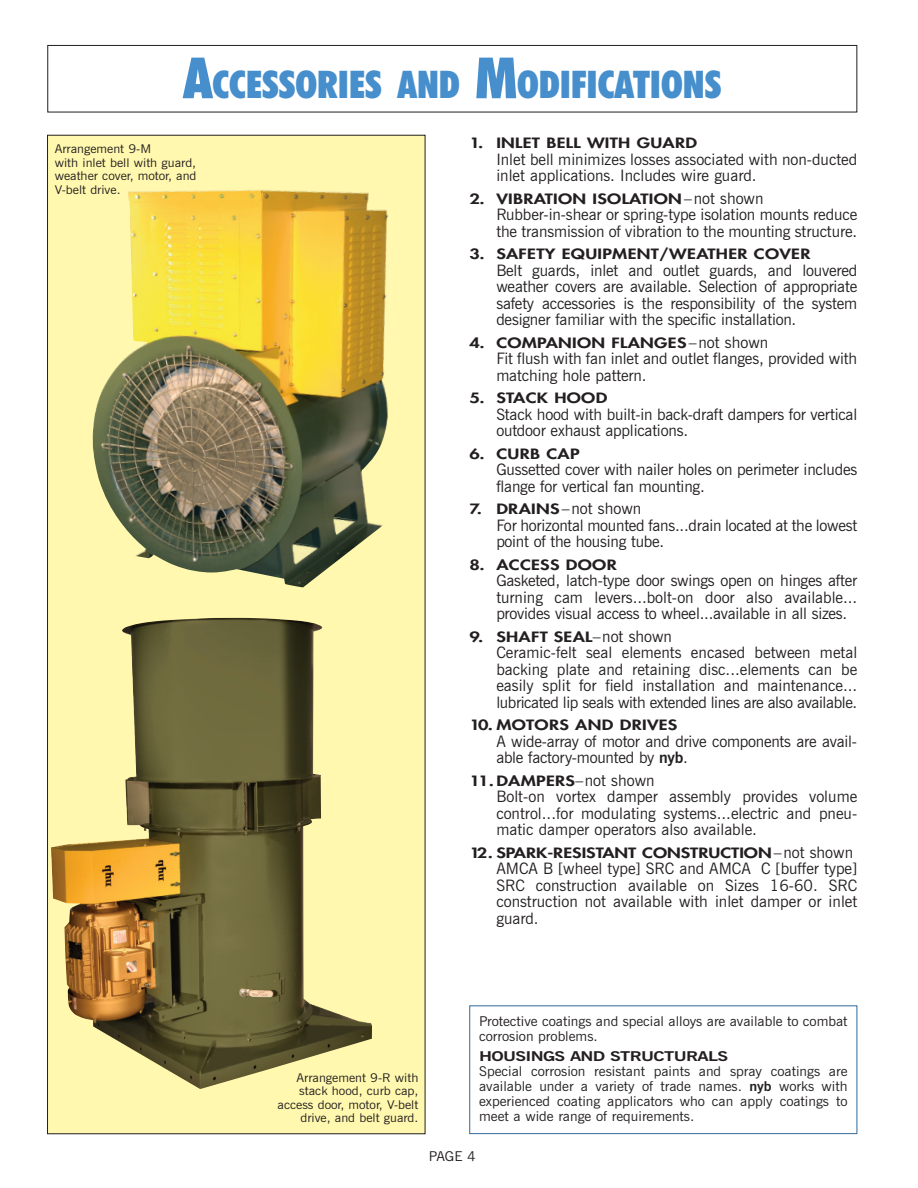
<style>
.page{position:relative;width:918px;height:1188px;background:#fff}
.page>*{position:absolute;margin:0;border:0;box-sizing:border-box;transform-origin:0 0}
.t1{font:900 condensed 38.25px "Futura BT";color:#468fcc}
.t2{font:15.75px/16.5px "News Gothic BT";letter-spacing:-.01em;color:#231f20}
.t3{font:800 13.8px "Futura";letter-spacing:.015em;color:#231f20;scale:1.3 1}
.t4{font:13.5px/15px "News Gothic BT";color:#231f20;scale:1.05 1}
.t5{font:700 13.5px "News Gothic BT";letter-spacing:-.035em;color:#231f20;scale:1.35 1}
.t6{font:13.5px "News Gothic BT";color:#231f20;scale:1.06 1}
.t7{font:12px/13.5px "News Gothic BT";color:#231f20;scale:1.07 1}
.s1{font-size:57px}
.s2{font-family:"News Gothic BT";font-weight:400;font-size:15.75px}
.s3{font-family:"Futura";font-weight:800;font-size:13.8px}
.s4{font-weight:700}
</style>
<div class="page">
<div style="left:47px;top:45px;width:810px;height:68px;border:1px solid #231f20"></div>
<div style="left:469px;top:1005px;width:388px;height:129px;border:1px solid #326a99"></div>
<div style="left:48px;top:135px;width:377px;height:999px;background:#fff8ae"></div>
<img style="left:92px;top:190px;width:296px;height:397px">
<img style="left:51px;top:617px;width:321px;height:472px">
<h1 class="t1" style="left:183px;top:68px;width:540px"><span class="s1">A</span>CCESSORIES AND <span class="s1">M</span>ODIFICATIONS</h1>
<p class="t3" style="left:469px;top:136px;width:177px">1. INLET BELL WITH GUARD</p>
<p class="t2" style="left:496px;top:152px;width:362px">Inlet bell minimizes losses associated with non-ducted inlet applications. Includes wire guard.</p>
<p class="t3" style="left:469px;top:192px;width:228px">2. VIBRATION ISOLATION<span class="s2">–not shown</span></p>
<p class="t2" style="left:496px;top:208px;width:362px">Rubber-in-shear or spring-type isolation mounts reduce the transmission of vibration to the mounting structure.</p>
<p class="t3" style="left:469px;top:247px;width:264px">3. SAFETY EQUIPMENT/WEATHER COVER</p>
<p class="t2" style="left:496px;top:263px;width:362px;text-align:justify">Belt guards, inlet and outlet guards, and louvered weather covers are available. Selection of appropriate safety accessories is the responsibility of the system designer familiar with the specific installation.</p>
<p class="t3" style="left:469px;top:336px;width:231px">4. COMPANION FLANGES <span class="s2">–not shown</span></p>
<p class="t2" style="left:496px;top:352px;width:362px">Fit flush with fan inlet and outlet flanges, provided with matching hole pattern.</p>
<p class="t3" style="left:469px;top:391px;width:108px">5. STACK HOOD</p>
<p class="t2" style="left:496px;top:407px;width:362px">Stack hood with built-in back-draft dampers for vertical outdoor exhaust applications.</p>
<p class="t3" style="left:469px;top:447px;width:86px">6. CURB CAP</p>
<p class="t2" style="left:496px;top:463px;width:362px">Gussetted cover with nailer holes on perimeter includes flange for vertical fan mounting.</p>
<p class="t2" style="left:496px;top:502px;width:362px;text-indent:-27px"><span class="s3">7. DRAINS</span> –not shown<br>For horizontal mounted fans...drain located at the lowest point of the housing tube.</p>
<p class="t3" style="left:469px;top:558px;width:115px">8. ACCESS DOOR</p>
<p class="t2" style="left:496px;top:574px;width:362px;text-align:justify">Gasketed, latch-type door swings open on hinges after turning cam levers...bolt-on door also available... provides visual access to wheel...available in all sizes.</p>
<p class="t3" style="left:469px;top:630px;width:157px">9. SHAFT SEAL<span class="s2">–not shown</span></p>
<p class="t2" style="left:496px;top:646px;width:362px;text-align:justify">Ceramic-felt seal elements encased between metal backing plate and retaining disc...elements can be easily split for field installation and maintenance... lubricated lip seals with extended lines are also available.</p>
<p class="t3" style="left:469px;top:718px;width:162px">10. MOTORS AND DRIVES</p>
<p class="t2" style="left:496px;top:734px;width:362px">A wide-array of motor and drive components are avail&shy;able factory-mounted by <span class="s4">nyb</span>.</p>
<p class="t3" style="left:469px;top:774px;width:144px">11.DAMPERS<span class="s2">–not shown</span></p>
<p class="t2" style="left:496px;top:790px;width:362px;text-align:justify">Bolt-on vortex damper assembly provides volume control...for modulating systems...electric and pneu&shy;matic damper operators also available.</p>
<p class="t3" style="left:469px;top:846px;width:297px">12. SPARK-RESISTANT CONSTRUCTION<span class="s2">–not shown</span></p>
<p class="t2" style="left:496px;top:862px;width:362px;text-align:justify">AMCA B [wheel type] SRC and AMCA C [buffer type] SRC construction available on Sizes 16-60. SRC construction not available with inlet damper or inlet guard.</p>
<p class="t7" style="left:55px;top:143px;width:134px">Arrangement 9-M<br>with inlet bell with guard, weather cover, motor, and<br>V-belt drive.</p>
<p class="t7" style="left:278px;top:1072px;width:133px;text-align:right">Arrangement 9-R with stack hood, curb cap, access door, motor, V-belt drive, and belt guard.</p>
<p class="t4" style="left:479px;top:1015px;width:352px">Protective coatings and special alloys are available to combat corrosion problems.</p>
<p class="t5" style="left:479px;top:1051px;width:186px">HOUSINGS AND STRUCTURALS</p>
<p class="t4" style="left:479px;top:1064px;width:352px;text-align:justify">Special corrosion resistant paints and spray coatings are available under a variety of trade names. <span class="s4">nyb</span> works with experienced coating applicators who can apply coatings to meet a wide range of requirements.</p>
<p class="t6" style="left:429px;top:1151px;width:46px">PAGE 4</p>
</div>
